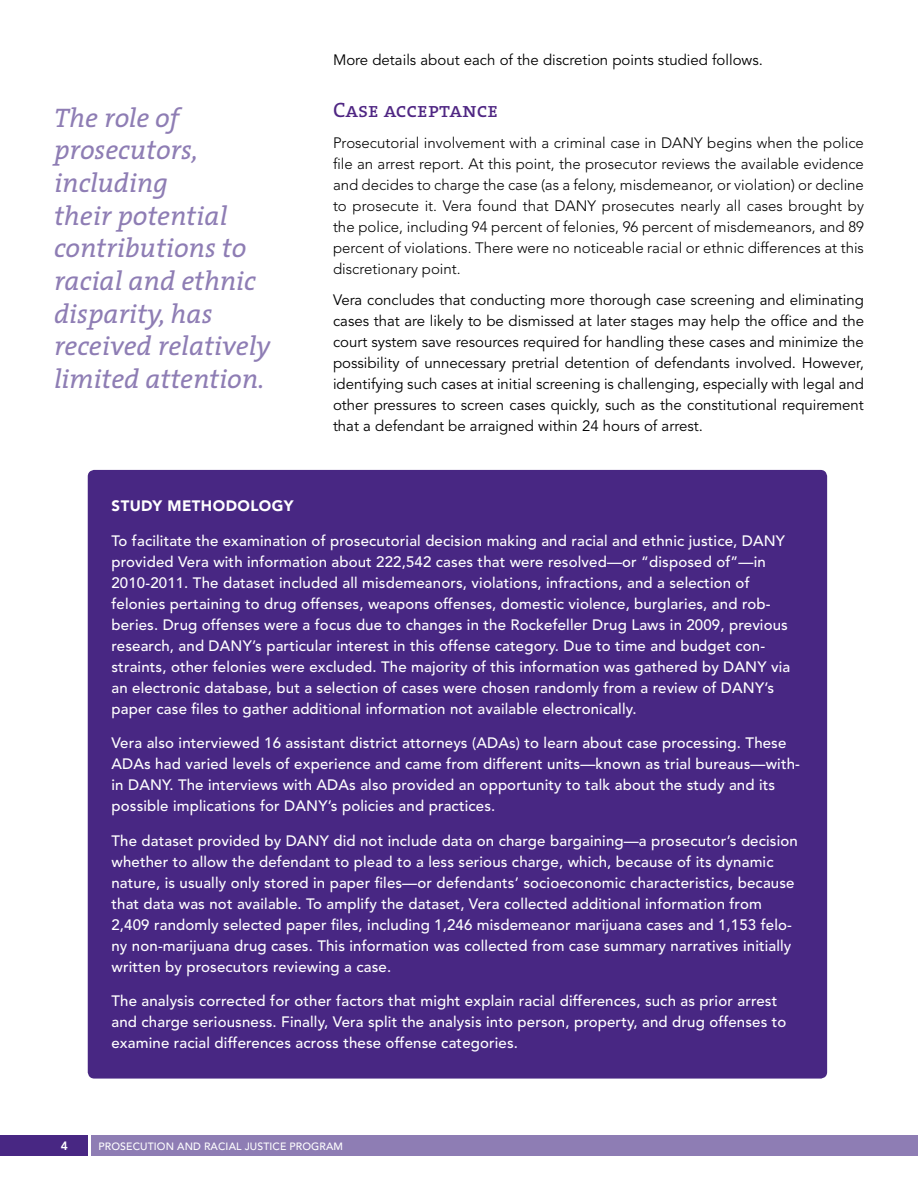
<style>
.page{position:relative;width:918px;height:1188px;background:#fff}
.page>*{position:absolute;margin:0;border:0;box-sizing:border-box;transform-origin:0 0}
.t1{font:italic 27px/32.5px "The Serif";color:#8e7db4}
.t2{font:21px "The Serif Caps";color:#4f2683}
.t3{font:500 15px/21px "Avenir LT Std";letter-spacing:.01em;color:#fff}
.t4{font:15px/21px "Avenir";color:#000;text-align:justify}
.t5{font:300 15px/21px "Avenir LT Std";color:#000;text-align:justify}
.t6{font:900 15px "Avenir";letter-spacing:.03em;color:#fff}
.t7{font:800 12px "Avenir LT Std";color:#fff}
.t8{font:500 10.5px "Avenir";letter-spacing:.01em;color:#fff}
</style>
<div class="page">
<div style="left:91px;top:1136px;width:827px;height:20px;background:#8e7db4"></div>
<div style="left:99px;top:1135px;width:678px;height:21px;background:#8e7db4"></div>
<div style="left:0;top:1136px;width:88px;height:20px;background:#482783"></div>
<div style="left:88px;top:470px;width:739px;height:609px;background:#482783;border-radius:7px"></div>
<h1 class="t1" style="left:54px;top:102px;width:218px">The role of prosecutors, including<br>their potential contributions to racial and ethnic disparity, has received relatively limited attention.</h1>
<p class="t4" style="left:333px;top:50px;width:431px">More details about each of the discretion points studied follows.</p>
<h2 class="t2" style="left:333px;top:97px;width:167px">Case acceptance</h2>
<p class="t5" style="left:333px;top:132px;width:533px">Prosecutorial involvement with a criminal case in DANY begins when the police file an arrest report. At this point, the prosecutor reviews the available evidence and decides to charge the case (as a felony, misdemeanor, or violation) or decline to prosecute it. Vera found that DANY prosecutes nearly all cases brought by the police, including 94 percent of felonies, 96 percent of misdemeanors, and 89 percent of violations. There were no noticeable racial or ethnic differences at this discretionary point.</p>
<p class="t4" style="left:333px;top:289px;width:533px">Vera concludes that conducting more thorough case screening and eliminating cases that are likely to be dismissed at later stages may help the office and the court system save resources required for handling these cases and minimize the possibility of unnecessary pretrial detention of defendants involved. However, identifying such cases at initial screening is challenging, especially with legal and other pressures to screen cases quickly, such as the constitutional requirement that a defendant be arraigned within 24 hours of arrest.</p>
<p class="t6" style="left:112px;top:497px;width:183px">STUDY METHODOLOGY</p>
<p class="t3" style="left:112px;top:530px;width:680px">To facilitate the examination of prosecutorial decision making and racial and ethnic justice, DANY provided Vera with information about 222,542 cases that were resolved—or “disposed of”—in 2010-2011. The dataset included all misdemeanors, violations, infractions, and a selection of felonies pertaining to drug offenses, weapons offenses, domestic violence, burglaries, and rob&shy;beries. Drug offenses were a focus due to changes in the Rockefeller Drug Laws in 2009, previous research, and DANY’s particular interest in this offense category. Due to time and budget con&shy;straints, other felonies were excluded. The majority of this information was gathered by DANY via an electronic database, but a selection of cases were chosen randomly from a review of DANY’s paper case files to gather additional information not available electronically.</p>
<p class="t3" style="left:112px;top:733px;width:690px">Vera also interviewed 16 assistant district attorneys (ADAs) to learn about case processing. These ADAs had varied levels of experience and came from different units—known as trial bureaus—with&shy;in DANY. The interviews with ADAs also provided an opportunity to talk about the study and its possible implications for DANY’s policies and practices.</p>
<p class="t3" style="left:112px;top:830px;width:688px">The dataset provided by DANY did not include data on charge bargaining—a prosecutor’s decision whether to allow the defendant to plead to a less serious charge, which, because of its dynamic nature, is usually only stored in paper files—or defendants’ socioeconomic characteristics, because that data was not available. To amplify the dataset, Vera collected additional information from 2,409 randomly selected paper files, including 1,246 misdemeanor marijuana cases and 1,153 felo&shy;ny non-marijuana drug cases. This information was collected from case summary narratives initially written by prosecutors reviewing a case.</p>
<p class="t3" style="left:112px;top:991px;width:677px">The analysis corrected for other factors that might explain racial differences, such as prior arrest and charge seriousness. Finally, Vera split the analysis into person, property, and drug offenses to examine racial differences across these offense categories.</p>
<p class="t7" style="left:61px;top:1139px;width:9px">4</p>
<p class="t8" style="left:99px;top:1140px;width:246px">PROSECUTION AND RACIAL JUSTICE PROGRAM</p>
</div>
